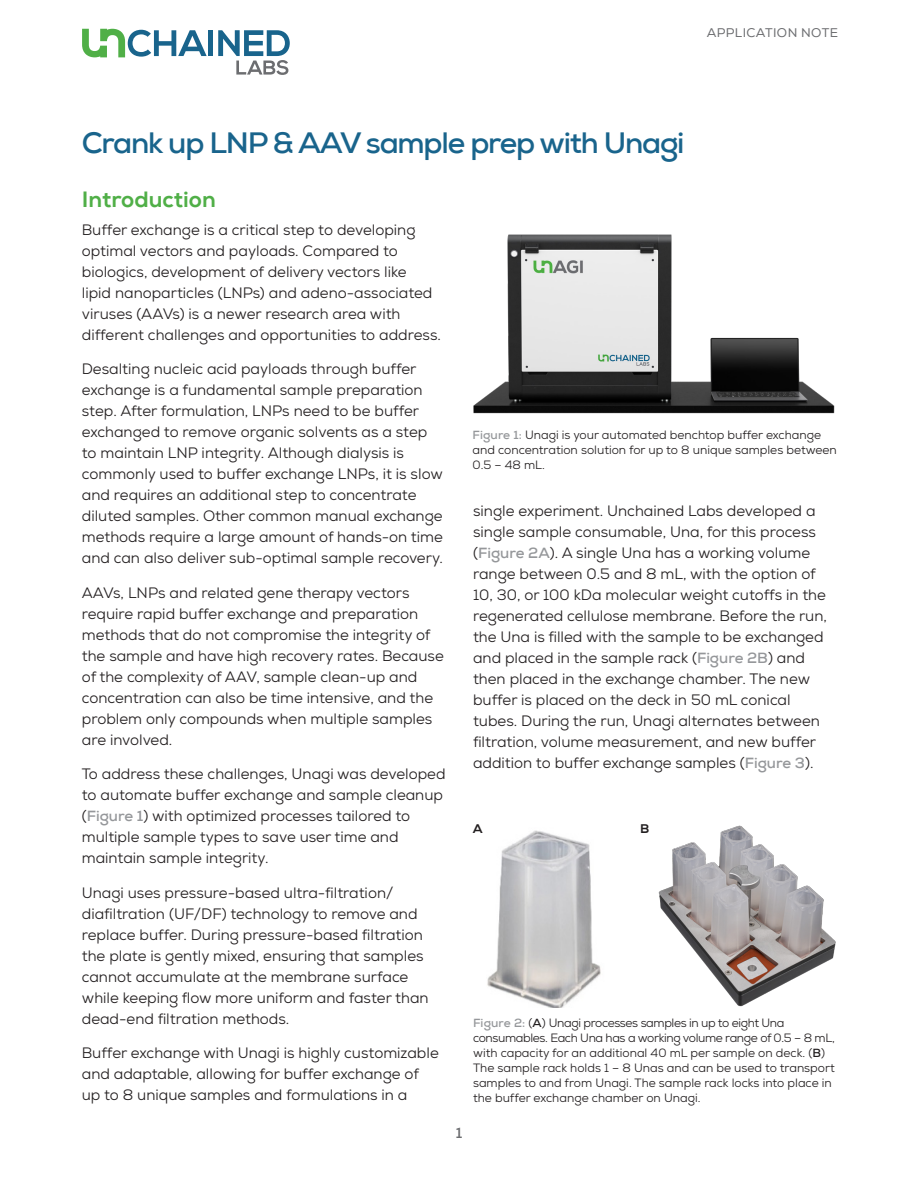
<style>
.page{position:relative;width:918px;height:1188px;background:#fff}
.page>*{position:absolute;margin:0;border:0;box-sizing:border-box;transform-origin:0 0}
.t1{font:700 30px "Nexa";letter-spacing:-.04em;color:#19648c}
.header_1{font:22.5px "Nexa X Bold";color:#50af47}
.body{font:15px/21px "Nexa";color:#231f20}
.t2{font:700 15px "Nexa";color:#6c6d70}
.t3{font:12.75px "Nexa";letter-spacing:.03em;color:#6c6d70}
.t4{font:12.75px "Nexa X Bold";color:#231f20}
.t5{font:12px/15px "Nexa";color:#231f20}
.s1{font-weight:700;color:#95979a}
.s2{font-weight:700}
</style>
<div class="page">
<div style="left:208px;top:30px;width:5px;height:26px;background:#19648c"></div>
<svg style="left:218px;top:30px;width:72px;height:45px"></svg>
<svg style="left:82px;top:29px;width:125px;height:28px"></svg>
<img style="left:658px;top:825px;width:178px;height:182px">
<img style="left:487px;top:830px;width:114px;height:178px">
<img style="left:473px;top:234px;width:362px;height:180px">
<p class="t3" style="left:707px;top:25px;width:133px">APPLICATION N OTE</p>
<p class="t1" style="left:82px;top:123px;width:604px">Crank up LNP &amp; AAV sample prep with Unagi</p>
<p class="header_1" style="left:82px;top:185px;width:136px">Introduction</p>
<p class="body" style="left:82px;top:219px;width:361px">Buffer exchange is a critical step to developing optimal vectors and payloads. Compared to biologics, development of delivery vectors like<br>lipid nanoparticles (LNPs) and adeno-associated viruses (AAVs) is a newer research area with different challenges and opportunities to address.</p>
<p class="body" style="left:82px;top:359px;width:363px">Desalting nucleic acid payloads through buffer exchange is a fundamental sample preparation step. After formulation, LNPs need to be buffer exchanged to remove organic solvents as a step to maintain LNP integrity. Although dialysis is commonly used to buffer exchange LNPs, it is slow and requires an additional step to concentrate diluted samples. Other common manual exchange methods require a large amount of hands-on time and can also deliver sub-optimal sample recovery.</p>
<p class="body" style="left:82px;top:582px;width:364px">AAVs, LNPs and related gene therapy vectors require rapid buffer exchange and preparation methods that do not compromise the integrity of the sample and have high recovery rates. Because of the complexity of AAV, sample clean-up and concentration can also be time intensive, and the problem only compounds when multiple samples are involved.</p>
<p class="body" style="left:82px;top:764px;width:365px">To address these challenges, Unagi was developed to automate buffer exchange and sample cleanup (<span class="s1">Figure 1</span>) with optimized processes tailored to multiple sample types to save user time and maintain sample integrity.</p>
<p class="body" style="left:82px;top:882px;width:348px">Unagi uses pressure-based ultra-filtration/ diafiltration (UF/DF) technology to remove and replace buffer. During pressure-based filtration the plate is gently mixed, ensuring that samples cannot accumulate at the membrane surface while keeping flow more uniform and faster than dead-end filtration methods.</p>
<p class="body" style="left:82px;top:1043px;width:359px">Buffer exchange with Unagi is highly customizable and adaptable, allowing for buffer exchange of up to 8 unique samples and formulations in a</p>
<p class="t5" style="left:472px;top:428px;width:366px"><span class="s1">Figure 1:</span> Unagi is your automated benchtop buffer exchange and concentration solution for up to 8 unique samples between<br>0.5 – 48 mL.</p>
<p class="body" style="left:473px;top:500px;width:355px">single experiment. Unchained Labs developed a single sample consumable, Una, for this process (<span class="s1">Figure 2A</span>). A single Una has a working volume range between 0.5 and 8 mL, with the option of 10, 30, or 100 kDa molecular weight cutoffs in the regenerated cellulose membrane. Before the run, the Una is filled with the sample to be exchanged and placed in the sample rack (<span class="s1">Figure 2B</span>) and then placed in the exchange chamber. The new buffer is placed on the deck in 50 mL conical tubes. During the run, Unagi alternates between filtration, volume measurement, and new buffer addition to buffer exchange samples (<span class="s1">Figure 3</span>).</p>
<p class="t4" style="left:473px;top:821px;width:11px">A</p>
<p class="t4" style="left:640px;top:821px;width:11px">B</p>
<p class="t5" style="left:473px;top:1015px;width:363px"><span class="s1">Figure 2:</span> (<span class="s2">A</span>) Unagi processes samples in up to eight Una consumables. Each Una has a working volume range of 0.5 – 8 mL, with capacity for an additional 40 mL per sample on deck. (<span class="s2">B</span>)<br>The sample rack holds 1 – 8 Unas and can be used to transport samples to and from Unagi. The sample rack locks into place in the buffer exchange chamber on Unagi.</p>
<p class="t2" style="left:456px;top:1123px;width:8px">1</p>
</div>
